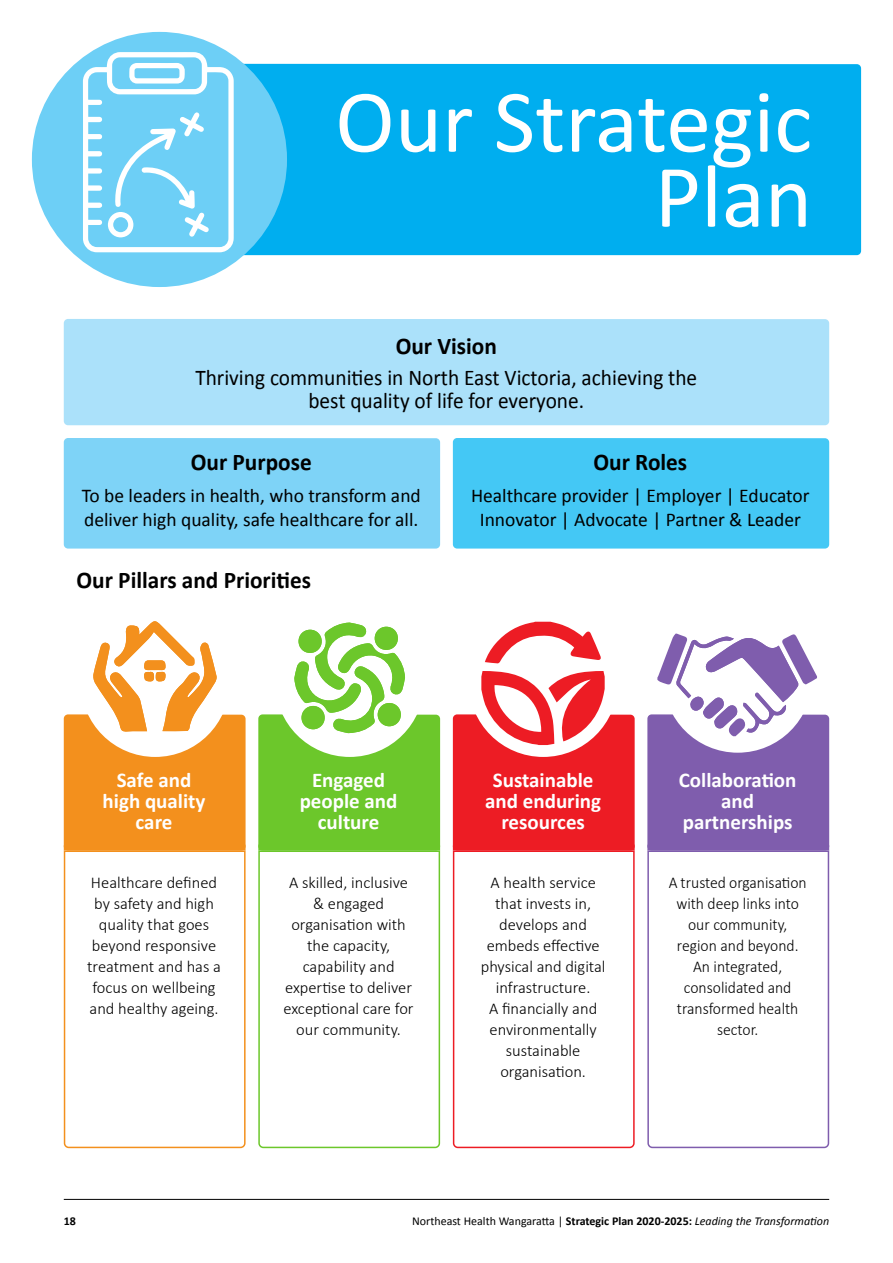
<style>
.page{position:relative;width:893px;height:1263px;background:#fff}
.page>*{position:absolute;margin:0;border:0;box-sizing:border-box;transform-origin:0 0}
.t1{font:90px/75px "Calibri";color:#fff;text-align:right}
.t2{font:700 24px "Calibri";color:#000}
.t3{font:22.5px/22.5px "Calibri";color:#000;text-align:center;scale:.95 1}
.t4{font:700 21px/21px "Calibri";color:#fff;text-align:center}
.t5{font:19.5px/23.4px "Calibri";color:#000}
.t6{font:300 16.5px/21px "Calibri";color:#000;text-align:center}
.t7{font:300 16.5px/21px "Calibri";color:#000;text-align:center;scale:.95 1}
.t8{font:12px "Calibri";color:#000}
.t9{font:700 12px "Calibri";color:#000}
.s1{font-weight:700}
.s2{font-style:italic}
</style>
<div class="page">
<hr style="left:64px;top:1199px;width:765px;height:1px;background:#000">
<div style="left:153px;top:64px;width:708px;height:191px;background:#00aeef;border-radius:4px"></div>
<div style="left:32px;top:32px;width:255px;height:255px;background:#6dcff6;border-radius:50%"></div>
<svg style="left:83px;top:52px;width:151px;height:200px"></svg>
<div style="left:64px;top:319px;width:765px;height:106px;background:#abe1fa;border-radius:4px"></div>
<div style="left:64px;top:438px;width:376px;height:111px;background:#7ed3f7;border-radius:4px"></div>
<div style="left:453px;top:438px;width:376px;height:111px;background:#44c8f5;border-radius:4px"></div>
<div style="left:64px;top:714px;width:182px;height:136px;background:#f3901d;border-radius:4px"></div>
<div style="left:258px;top:714px;width:182px;height:136px;background:#6cc72b;border-radius:4px"></div>
<div style="left:453px;top:714px;width:182px;height:136px;background:#ed1c24;border-radius:4px"></div>
<div style="left:647px;top:714px;width:182px;height:136px;background:#7f5dad;border-radius:4px"></div>
<div style="left:81px;top:608px;width:149px;height:149px;background:#fff;border-radius:50%"></div>
<div style="left:275px;top:608px;width:149px;height:149px;background:#fff;border-radius:50%"></div>
<div style="left:469px;top:608px;width:149px;height:149px;background:#fff;border-radius:50%"></div>
<div style="left:663px;top:604px;width:149px;height:149px;background:#fff;border-radius:50%"></div>
<svg style="left:93px;top:621px;width:124px;height:111px"></svg>
<div style="left:156px;top:672px;width:10px;height:10px;background:#f3901d;border-radius:50%"></div>
<svg style="left:294px;top:622px;width:111px;height:111px"></svg>
<div style="left:378px;top:703px;width:23px;height:23px;background:#6cc72b;border-radius:50%"></div>
<div style="left:375px;top:627px;width:23px;height:23px;background:#6cc72b;border-radius:50%"></div>
<div style="left:298px;top:630px;width:24px;height:23px;background:#6cc72b;border-radius:50%"></div>
<div style="left:301px;top:706px;width:24px;height:23px;background:#6cc72b;border-radius:50%"></div>
<svg style="left:481px;top:671px;width:124px;height:74px"></svg>
<svg style="left:485px;top:622px;width:116px;height:41px"></svg>
<svg style="left:657px;top:634px;width:160px;height:102px"></svg>
<svg style="left:63px;top:852px;width:183px;height:297px"></svg>
<svg style="left:258px;top:852px;width:183px;height:297px"></svg>
<svg style="left:452px;top:852px;width:183px;height:297px"></svg>
<svg style="left:647px;top:852px;width:183px;height:297px"></svg>
<svg style="left:63px;top:840px;width:183px;height:12px"></svg>
<svg style="left:258px;top:840px;width:183px;height:12px"></svg>
<svg style="left:452px;top:840px;width:183px;height:12px"></svg>
<svg style="left:647px;top:840px;width:183px;height:12px"></svg>
<h1 class="t1" style="left:335px;top:84px;width:478px">Our Strategic<br>Plan</h1>
<h2 class="t2" style="left:396px;top:331px;width:103px">Our Vision</h2>
<h3 class="t3" style="left:195px;top:367px;width:530px">Thriving communities in North East Victoria, achieving the best quality of life for everyone.</h3>
<h2 class="t2" style="left:191px;top:447px;width:122px">Our Purpose</h2>
<p class="t5" style="left:82px;top:484px;width:340px">To be leaders in health, who transform and deliver high quality, safe healthcare for all.</p>
<h2 class="t2" style="left:77px;top:564px;width:236px">Our Pillars and Priorities</h2>
<h2 class="t2" style="left:593px;top:447px;width:95px">Our Roles</h2>
<p class="t5" style="left:471px;top:484px;width:340px;text-align:center">Healthcare provider | Employer | Educator<br>Innovator | Advocate | Partner &amp; Leader</p>
<p class="t4" style="left:103px;top:770px;width:104px">Safe and high quality care</p>
<p class="t4" style="left:300px;top:770px;width:99px">Engaged people and culture</p>
<p class="t4" style="left:485px;top:770px;width:117px">Sustainable and enduring resources</p>
<p class="t4" style="left:679px;top:770px;width:119px">Collaboration and partnerships</p>
<p class="t6" style="left:87px;top:871px;width:135px">Healthcare defined by safety and high quality that goes beyond responsive treatment and has a focus on wellbeing and healthy ageing.</p>
<p class="t6" style="left:284px;top:871px;width:132px">A skilled, inclusive &amp; engaged organisation with the capacity, capability and expertise to deliver exceptional care for our community.</p>
<p class="t6" style="left:481px;top:871px;width:126px">A health service that invests in, develops and embeds effective physical and digital infrastructure.<br>A financially and environmentally sustainable organisation.</p>
<p class="t7" style="left:669px;top:871px;width:147px">A trusted organisation with deep links into our community, region and beyond.<br>An integrated, consolidated and transformed health sector.</p>
<p class="t9" style="left:64px;top:1213px;width:14px">18</p>
<p class="t8" style="left:412px;top:1213px;width:419px">Northeast Health Wangaratta | <span class="s1">Strategic Plan 2020-2025:</span> <span class="s2">Leading the Transformation</span></p>
</div>
